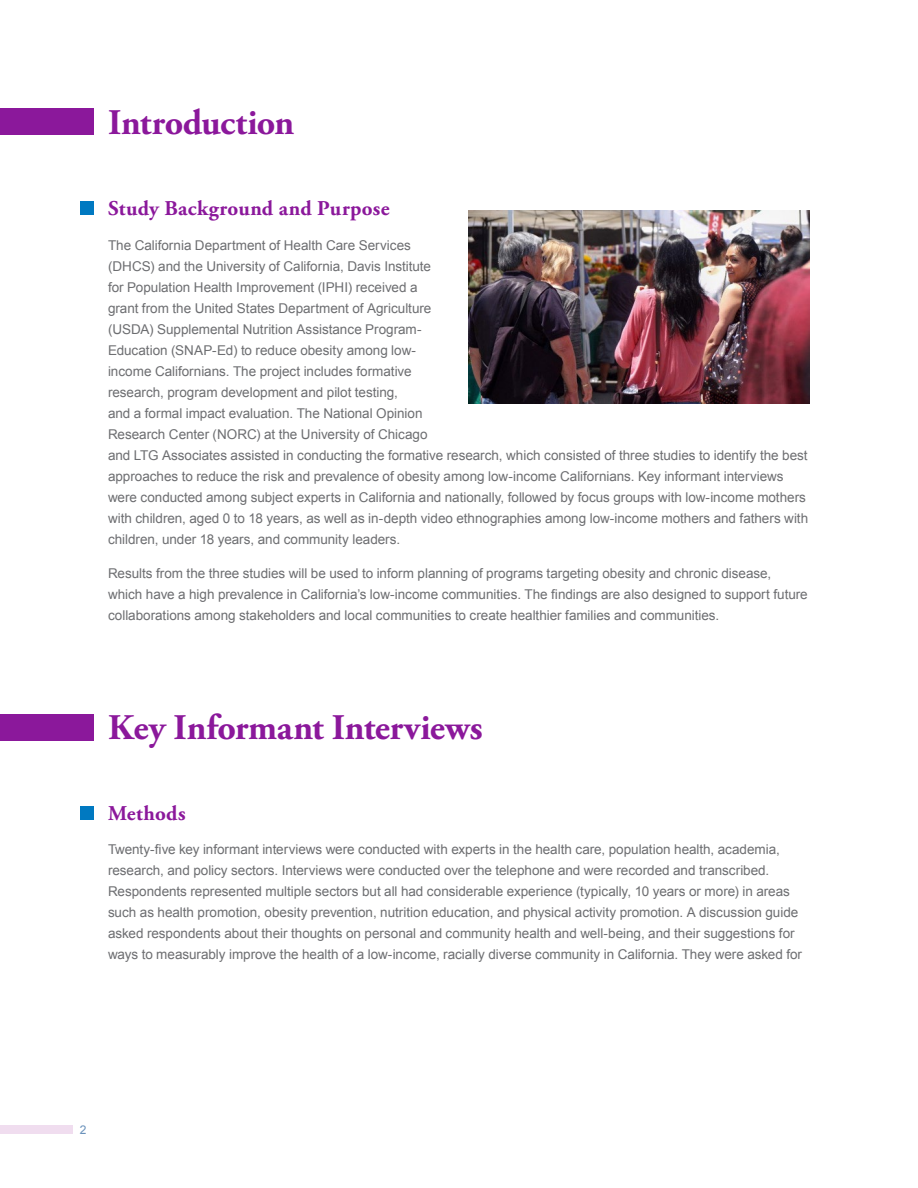
<style>
.page{position:relative;width:918px;height:1188px;background:#fff}
.page>*{position:absolute;margin:0;border:0;box-sizing:border-box;transform-origin:0 0}
.t1{font:700 36px "Adobe Garamond Pro";letter-spacing:-.01em;color:#8b189b}
.t2{font:700 21px "Adobe Garamond Pro";letter-spacing:.015em;color:#8b189b}
.t3{font:13.5px/21px "Arial";letter-spacing:-.005em;color:#6d6e71}
.t4{font:12px "Arial";color:#6a92bb}
</style>
<div class="page">
<div style="left:0;top:1125px;width:73px;height:9px;background:#f0ddef"></div>
<div style="left:0;top:108px;width:94px;height:27px;background:#8b189b"></div>
<div style="left:0;top:714px;width:94px;height:27px;background:#8b189b"></div>
<div style="left:80px;top:201px;width:14px;height:14px;background:#0079c1"></div>
<div style="left:80px;top:806px;width:14px;height:14px;background:#0079c1"></div>
<img style="left:468px;top:211px;width:342px;height:192px">
<h1 class="t1" style="left:108px;top:102px;width:188px">Introduction</h1>
<h2 class="t2" style="left:108px;top:196px;width:283px">Study Background and Purpose</h2>
<p class="t3" style="left:108px;top:235px;width:325px">The California Department of Health Care Services (DHCS) and the University of California, Davis Institute for Population Health Improvement (IPHI) received a grant from the United States Department of Agriculture (USDA) Supplemental Nutrition Assistance Program-Education (SNAP-Ed) to reduce obesity among low&shy;income Californians. The project includes formative research, program development and pilot testing,</p>
<p class="t3" style="left:108px;top:403px;width:702px">and a formal impact evaluation. The National Opinion<br>Research Center (NORC) at the University of Chicago<br>and LTG Associates assisted in conducting the formative research, which consisted of three studies to identify the best approaches to reduce the risk and prevalence of obesity among low-income Californians. Key informant interviews were conducted among subject experts in California and nationally, followed by focus groups with low-income mothers with children, aged 0 to 18 years, as well as in-depth video ethnographies among low-income mothers and fathers with children, under 18 years, and community leaders.</p>
<p class="t3" style="left:108px;top:563px;width:665px">Results from the three studies will be used to inform planning of programs targeting obesity and chronic disease,</p>
<p class="t3" style="left:108px;top:584px;width:701px">which have a high prevalence in California’s low-income communities. The findings are also designed to support future</p>
<p class="t3" style="left:108px;top:605px;width:613px">collaborations among stakeholders and local communities to create healthier families and communities.</p>
<h1 class="t1" style="left:108px;top:706px;width:376px">Key Informant Interviews</h1>
<h2 class="t2" style="left:108px;top:801px;width:79px">Methods</h2>
<p class="t3" style="left:108px;top:839px;width:673px">Twenty-five key informant interviews were conducted with experts in the health care, population health, academia,</p>
<p class="t3" style="left:108px;top:860px;width:696px">research, and policy sectors. Interviews were conducted over the telephone and were recorded and transcribed.<br>Respondents represented multiple sectors but all had considerable experience (typically, 10 years or more) in areas such as health promotion, obesity prevention, nutrition education, and physical activity promotion. A discussion guide asked respondents about their thoughts on personal and community health and well-being, and their suggestions for ways to measurably improve the health of a low-income, racially diverse community in California. They were asked for</p>
<p class="t4" style="left:80px;top:1122px;width:8px">2</p>
</div>
